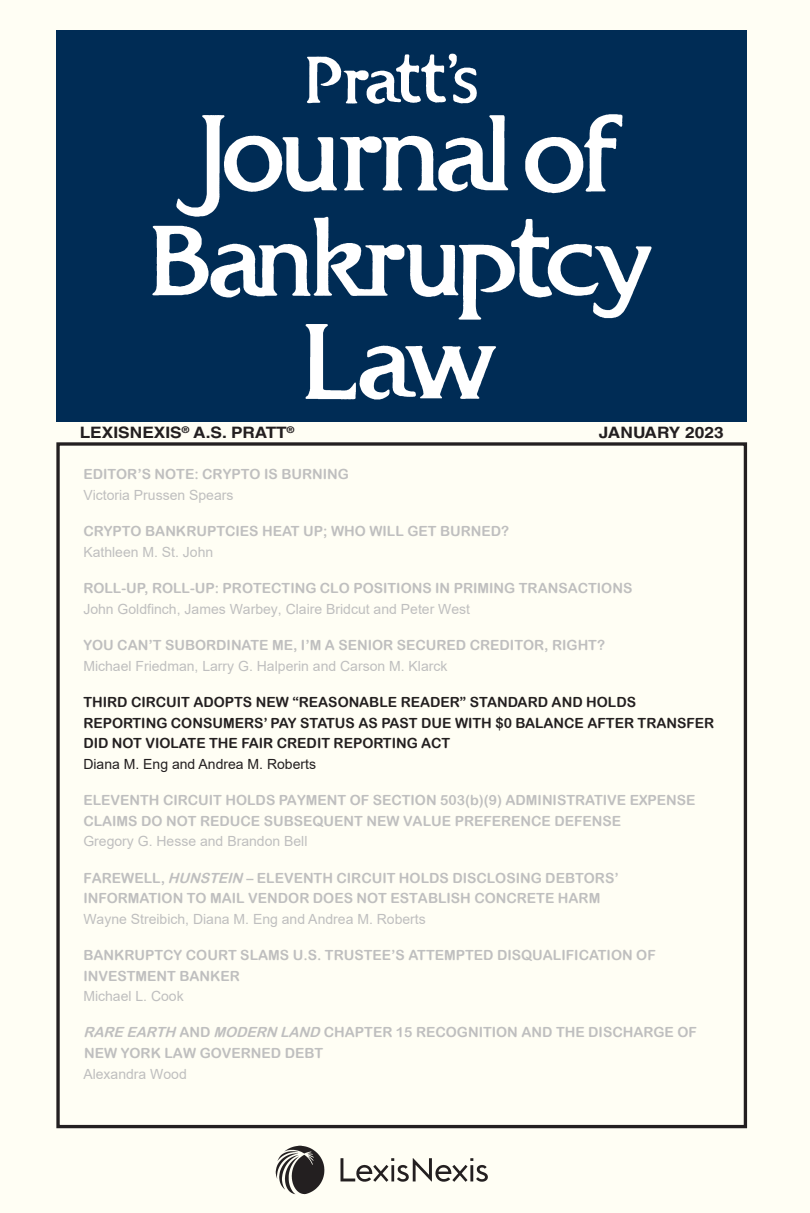
<style>
.page{position:relative;width:810px;height:1213px;background:#fffef4}
.page>*{position:absolute;margin:0;border:0;box-sizing:border-box;transform-origin:0 0}
.TOC_Title{font:700 15.75px "Helvetica LT Std";color:#231f20;scale:1.1 1}
.TOC_Title-2{font:14px/20.7px "Arial Rounded MT Bold";color:#bfbfbf}
.TOC_Title-3{font:14px/20.7px "Arial Rounded MT Bold";color:#231f20}
.s1{font-family:"Arial"}
.s2{font-style:italic}
</style>
<div class="page">
<div style="left:56px;top:442px;width:691px;height:686px;border:3px solid #231f20"></div>
<div style="left:56px;top:31px;width:691px;height:390px;background:#002c55"></div>
<img style="left:152px;top:53px;width:500px;height:347px">
<img style="left:275px;top:1145px;width:213px;height:50px">
<p class="TOC_Title" style="left:80px;top:423px;width:197px">LEXISNEXIS<sup>®</sup> A.S. PRATT<sup>®</sup></p>
<p class="TOC_Title" style="left:598px;top:423px;width:115px">JANUARY 2023</p>
<p class="TOC_Title-2" style="left:83px;top:464px;width:267px">EDITOR’S NOTE: CRYPTO IS BURNING<br><span class="s1">Victoria Prussen Spears</span></p>
<p class="TOC_Title-2" style="left:83px;top:521px;width:427px">CRYPTO BANKRUPTCIES HEAT UP; WHO WILL GET BURNED?<br><span class="s1">Kathleen M. St. John</span></p>
<p class="TOC_Title-2" style="left:83px;top:578px;width:550px">ROLL-UP, ROLL-UP: PROTECTING CLO POSITIONS IN PRIMING TRANSACTIONS<br><span class="s1">John Goldfinch, James Warbey, Claire Bridcut and Peter West</span></p>
<p class="TOC_Title-2" style="left:83px;top:635px;width:523px">YOU CAN’T SUBORDINATE ME, I’M A SENIOR SECURED CREDITOR, RIGHT?<br><span class="s1">Michael Friedman, Larry G. Halperin and Carson M. Klarck</span></p>
<p class="TOC_Title-3" style="left:83px;top:691px;width:632px">THIRD CIRCUIT ADOPTS NEW “REASONABLE READER” STANDARD AND HOLDS REPORTING CONSUMERS’ PAY STATUS AS PAST DUE WITH $0 BALANCE AFTER TRANSFER DID NOT VIOLATE THE FAIR CREDIT REPORTING ACT<br><span class="s1">Diana M. Eng and Andrea M. Roberts</span></p>
<p class="TOC_Title-2" style="left:83px;top:789px;width:613px">ELEVENTH CIRCUIT HOLDS PAYMENT OF SECTION 503(b)(9) ADMINISTRATIVE EXPENSE<br>CLAIMS DO NOT REDUCE SUBSEQUENT NEW VALUE PREFERENCE DEFENSE<br><span class="s1">Gregory G. Hesse and Brandon Bell</span></p>
<p class="TOC_Title-2" style="left:83px;top:867px;width:537px">FAREWELL, <span class="s2">HUNSTEIN</span>– ELEVENTH CIRCUIT HOLDS DISCLOSING DEBTORS’<br>INFORMATION TO MAIL VENDOR DOES NOT ESTABLISH CONCRETE HARM<br><span class="s1">Wayne Streibich, Diana M. Eng and Andrea M. Roberts</span></p>
<p class="TOC_Title-2" style="left:83px;top:944px;width:574px">BANKRUPTCY COURT SLAMS U.S. TRUSTEE’S ATTEMPTED DISQUALIFICATION OF<br>INVESTMENT BANKER<br><span class="s1">Michael L. Cook</span></p>
<p class="TOC_Title-2" style="left:83px;top:1022px;width:615px"><span class="s2">RARE EARTH</span>AND <span class="s2">MODERN LAND</span>CHAPTER 15 RECOGNITION AND THE DISCHARGE OF<br>NEW YORK LAW GOVERNED DEBT<br><span class="s1">Alexandra Wood</span></p>
</div>
